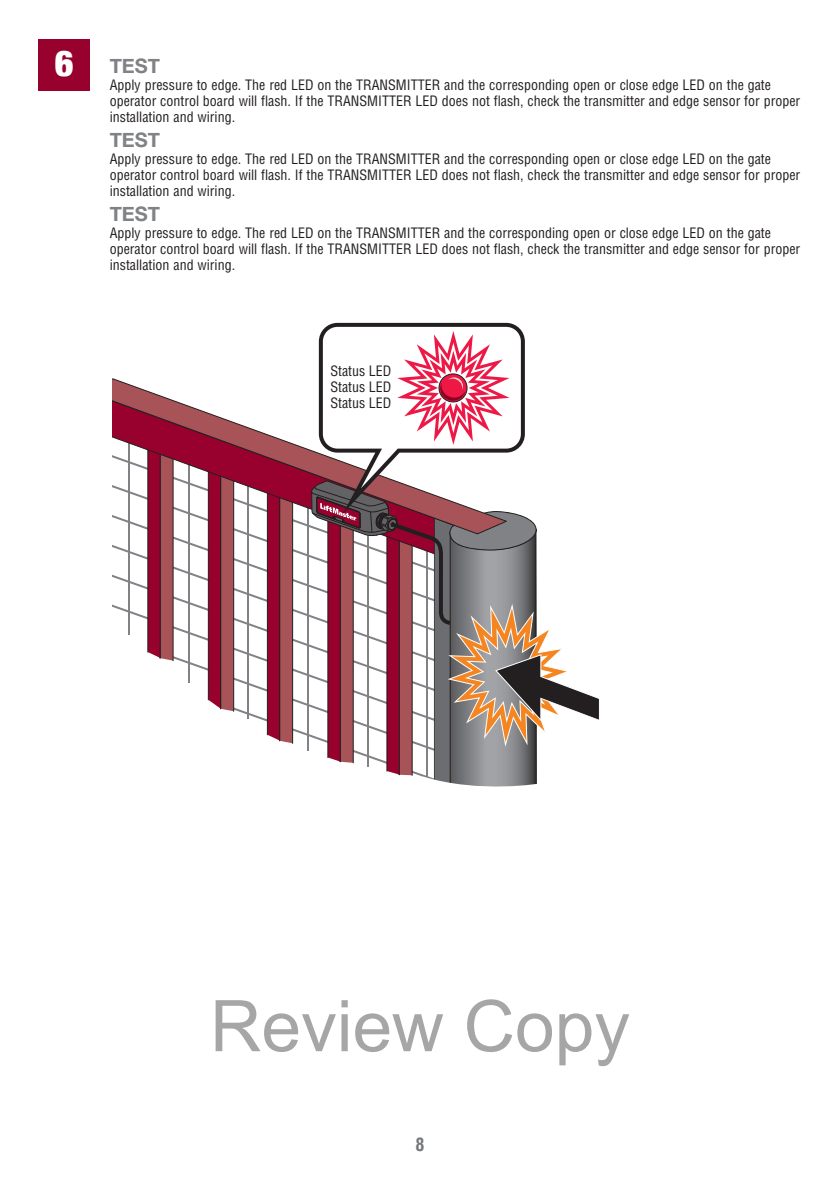
<style>
.page{position:relative;width:840px;height:1190px;background:#fff}
.page>*{position:absolute;margin:0;border:0;box-sizing:border-box;transform-origin:0 0}
.t1{font:71.2px "Arial";color:rgb(0 0 0/.35)}
.t2{font:900 condensed 36px "Helvetica Neue";color:#fff}
.t3{font:700 20px "Helvetica Neue";color:#808285}
.t4{font:700 condensed 18px "Helvetica LT Std";color:#76787b}
.t5{font:condensed 14px/16px "Helvetica LT Std";color:#231f20}
</style>
<div class="page">
<svg style="left:112px;top:378px;width:35px;height:156px"></svg>
<svg style="left:147px;top:323px;width:452px;height:464px"></svg>
<div style="left:39px;top:39px;width:51px;height:51px;background:#98012d"></div>
<h2 class="t2" style="left:55px;top:41px;width:20px">6</h2>
<h3 class="t3" style="left:110px;top:53px;width:52px">TEST</h3>
<p class="t5" style="left:110px;top:79px;width:692px">Apply pressure to edge. The red LED on the TRANSMITTER and the corresponding open or close edge LED on the gate operator control board will flash. If the TRANSMITTER LED does not flash, check the transmitter and edge sensor for proper installation and wiring.</p>
<h3 class="t3" style="left:110px;top:127px;width:52px">TEST</h3>
<p class="t5" style="left:110px;top:153px;width:692px">Apply pressure to edge. The red LED on the TRANSMITTER and the corresponding open or close edge LED on the gate operator control board will flash. If the TRANSMITTER LED does not flash, check the transmitter and edge sensor for proper installation and wiring.</p>
<h3 class="t3" style="left:110px;top:202px;width:52px">TEST</h3>
<p class="t5" style="left:110px;top:227px;width:692px">Apply pressure to edge. The red LED on the TRANSMITTER and the corresponding open or close edge LED on the gate operator control board will flash. If the TRANSMITTER LED does not flash, check the transmitter and edge sensor for proper installation and wiring.</p>
<p class="t5" style="left:330px;top:365px;width:63px;text-align:justify">Status LED Status LED Status LED</p>
<h1 class="t1" style="left:210px;top:980px;width:421px">Review Copy</h1>
<p class="t4" style="left:416px;top:1137px;width:10px">8</p>
</div>
